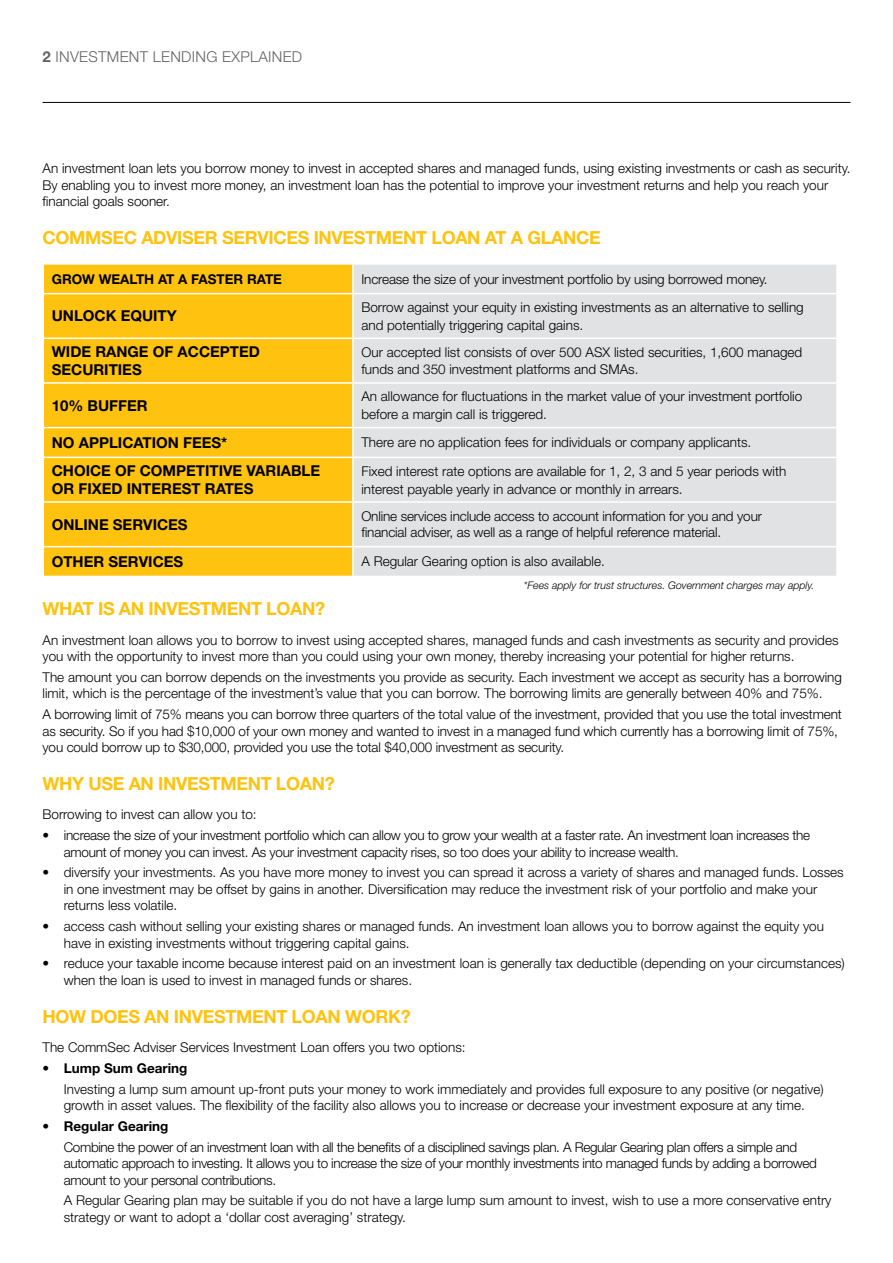
<style>
.page{position:relative;width:893px;height:1263px;background:#fff}
.page>*{position:absolute;margin:0;border:0;box-sizing:border-box;transform-origin:0 0}
.t1{font:700 18px "Helvetica Neue LT Std";letter-spacing:-.02em;color:#ffc20e}
.t2{font:700 15px/18px "Helvetica Neue LT Std";color:#000}
.t3{font:300 15px "Helvetica Neue LT Std";letter-spacing:.02em;color:#636466}
.t4{font:300 13.5px/16.5px "Helvetica Neue LT Std";color:#000}
.t5{font:300 13.5px/16.5px "Helvetica Neue LT Std";letter-spacing:-.025em;color:#000}
.t6{font:300 13.5px/16.5px "Helvetica Neue LT Std";letter-spacing:-.02em;color:#000}
.t7{font:700 13.5px "Helvetica Neue LT Std";color:#000}
.t8{font:italic 300 10.5px "Helvetica Neue LT Std";color:#000}
.s1{font-weight:700}
</style>
<div class="page">
<hr style="left:43px;top:102px;width:807px;height:1px;background:#000">
<div style="left:44px;top:265px;width:308px;height:311px;background:#ffc20e"></div>
<div style="left:354px;top:265px;width:482px;height:311px;background:#e1e2e3"></div>
<hr style="left:43px;top:293px;width:310px;height:1px;background:#fff">
<hr style="left:353px;top:293px;width:485px;height:1px;background:#fff">
<hr style="left:43px;top:338px;width:310px;height:1px;background:#fff">
<hr style="left:353px;top:338px;width:485px;height:1px;background:#fff">
<hr style="left:43px;top:382px;width:310px;height:2px;background:#fff">
<hr style="left:353px;top:382px;width:485px;height:2px;background:#fff">
<hr style="left:43px;top:427px;width:310px;height:1px;background:#fff">
<hr style="left:353px;top:427px;width:485px;height:1px;background:#fff">
<hr style="left:43px;top:457px;width:310px;height:1px;background:#fff">
<hr style="left:353px;top:457px;width:485px;height:1px;background:#fff">
<hr style="left:43px;top:501px;width:310px;height:2px;background:#fff">
<hr style="left:353px;top:501px;width:485px;height:2px;background:#fff">
<hr style="left:43px;top:546px;width:310px;height:1px;background:#fff">
<hr style="left:353px;top:546px;width:485px;height:1px;background:#fff">
<p class="t3" style="left:43px;top:47px;width:261px"><span class="s1">2</span> INVESTMENT LENDING EXPLAINED</p>
<p class="t4" style="left:43px;top:160px;width:809px">An investment loan lets you borrow money to invest in accepted shares and managed funds, using existing investments or cash as security.<br>By enabling you to invest more money, an investment loan has the potential to improve your investment returns and help you reach your financial goals sooner.</p>
<h1 class="t1" style="left:43px;top:227px;width:560px">COMMSEC ADVISER SERVICES INVESTMENT LOAN AT A GLANCE</h1>
<p class="t7" style="left:52px;top:270px;width:232px">GROW WEALTH AT A FASTER RATE</p>
<p class="t4" style="left:361px;top:270px;width:408px">Increase the size of your investment portfolio by using borrowed money.</p>
<p class="t2" style="left:52px;top:307px;width:127px">UNLOCK EQUITY</p>
<p class="t4" style="left:361px;top:298px;width:444px;line-height:18px">Borrow against your equity in existing investments as an alternative to selling and potentially triggering capital gains.</p>
<p class="t2" style="left:52px;top:342px;width:210px">WIDE RANGE OF ACCEPTED<br>SECURITIES</p>
<p class="t4" style="left:361px;top:344px;width:442px">Our accepted list consists of over 500 ASX listed securities, 1,600 managed funds and 350 investment platforms and SMAs.</p>
<p class="t2" style="left:52px;top:396px;width:97px">10% BUFFER</p>
<p class="t4" style="left:361px;top:387px;width:442px;line-height:18px">An allowance for fluctuations in the market value of your investment portfolio before a margin call is triggered.</p>
<p class="t2" style="left:52px;top:433px;width:177px">NO APPLICATION FEES*</p>
<p class="t4" style="left:361px;top:434px;width:391px">There are no application fees for individuals or company applicants.</p>
<p class="t2" style="left:52px;top:461px;width:270px">CHOICE OF COMPETITIVE VARIABLE<br>OR FIXED INTEREST RATES</p>
<p class="t4" style="left:361px;top:461px;width:426px;line-height:18px">Fixed interest rate options are available for 1, 2, 3 and 5 year periods with interest payable yearly in advance or monthly in arrears.</p>
<p class="t2" style="left:52px;top:515px;width:137px">ONLINE SERVICES</p>
<p class="t4" style="left:361px;top:508px;width:402px">Online services include access to account information for you and your financial adviser, as well as a range of helpful reference material.</p>
<p class="t2" style="left:52px;top:552px;width:133px">OTHER SERVICES</p>
<p class="t4" style="left:361px;top:553px;width:245px">A Regular Gearing option is also available.</p>
<p class="t8" style="left:524px;top:579px;width:292px">*Fees apply for trust structures. Government charges may apply.</p>
<h1 class="t1" style="left:43px;top:598px;width:284px">WHAT IS AN INVESTMENT LOAN?</h1>
<p class="t4" style="left:43px;top:631px;width:797px">An investment loan allows you to borrow to invest using accepted shares, managed funds and cash investments as security and provides you with the opportunity to invest more than you could using your own money, thereby increasing your potential for higher returns.</p>
<p class="t4" style="left:43px;top:668px;width:801px">The amount you can borrow depends on the investments you provide as security. Each investment we accept as security has a borrowing limit, which is the percentage of the investment’s value that you can borrow. The borrowing limits are generally between 40% and 75%.</p>
<p class="t4" style="left:43px;top:706px;width:801px">A borrowing limit of 75% means you can borrow three quarters of the total value of the investment, provided that you use the total investment as security. So if you had $10,000 of your own money and wanted to invest in a managed fund which currently has a borrowing limit of 75%, you could borrow up to $30,000, provided you use the total $40,000 investment as security.</p>
<h1 class="t1" style="left:43px;top:772px;width:294px">WHY USE AN INVESTMENT LOAN?</h1>
<p class="t4" style="left:43px;top:806px;width:216px">Borrowing to invest can allow you to:</p>
<p class="t6" style="left:64px;top:827px;width:748px;text-indent:-21px">• increase the size of your investment portfolio which can allow you to grow your wealth at a faster rate. An investment loan increases the amount of money you can invest. As your investment capacity rises, so too does your ability to increase wealth.</p>
<p class="t4" style="left:64px;top:864px;width:781px;text-indent:-21px">• diversify your investments. As you have more money to invest you can spread it across a variety of shares and managed funds. Losses in one investment may be offset by gains in another. Diversification may reduce the investment risk of your portfolio and make your returns less volatile.</p>
<p class="t4" style="left:64px;top:918px;width:762px;text-indent:-21px">• access cash without selling your existing shares or managed funds. An investment loan allows you to borrow against the equity you have in existing investments without triggering capital gains.</p>
<p class="t4" style="left:64px;top:955px;width:782px;text-indent:-21px">• reduce your taxable income because interest paid on an investment loan is generally tax deductible (depending on your circumstances) when the loan is used to invest in managed funds or shares.</p>
<h1 class="t1" style="left:43px;top:1005px;width:370px">HOW DOES AN INVESTMENT LOAN WORK?</h1>
<p class="t4" style="left:43px;top:1039px;width:425px">The CommSec Adviser Services Investment Loan offers you two options:</p>
<p class="t7" style="left:43px;top:1060px;width:146px">• Lump Sum Gearing</p>
<p class="t4" style="left:64px;top:1080px;width:761px">Investing a lump sum amount up-front puts your money to work immediately and provides full exposure to any positive (or negative) growth in asset values. The flexibility of the facility also allows you to increase or decrease your investment exposure at any time.</p>
<p class="t7" style="left:43px;top:1118px;width:127px">• Regular Gearing</p>
<p class="t5" style="left:64px;top:1138px;width:755px">Combine the power of an investment loan with all the benefits of a disciplined savings plan. A Regular Gearing plan offers a simple and automatic approach to investing. It allows you to increase the size of your monthly investments into managed funds by adding a borrowed amount to your personal contributions.</p>
<p class="t4" style="left:64px;top:1192px;width:769px">A Regular Gearing plan may be suitable if you do not have a large lump sum amount to invest, wish to use a more conservative entry strategy or want to adopt a ‘dollar cost averaging’ strategy.</p>
</div>
